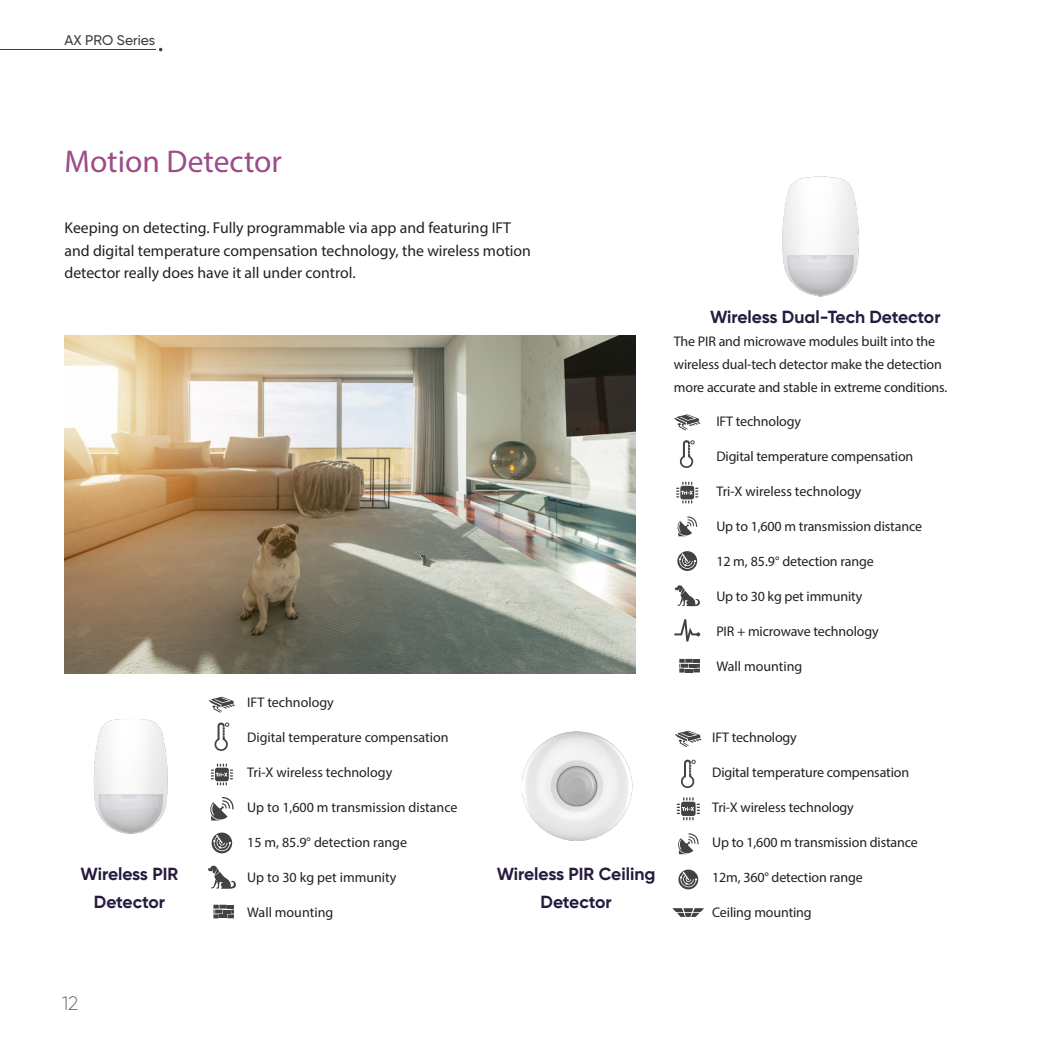
<style>
.page{position:relative;width:1042px;height:1042px;background:#fff}
.page>*{position:absolute;margin:0;border:0;box-sizing:border-box;transform-origin:0 0}
.t1{font:31.5px "Myriad Pro";color:#9c4c89}
.t2{font:200 19.25px "Gilroy";color:#3e3e3f}
.t3{font:700 17.5px/28px "Gilroy";letter-spacing:-.005em;color:#261b3e;text-align:center}
.t4{font:15.75px/22.8px "Myriad Pro";color:#231f20}
.t5{font:14px/22.8px "Myriad Pro";letter-spacing:-.01em;color:#231f20}
.t6{font:500 14px "Gilroy";color:#3e3e3f}
</style>
<div class="page">
<hr style="left:0;top:49px;width:155px;height:1px;background:#3e3e3f">
<svg style="left:674px;top:585px;width:26px;height:21px"></svg>
<svg style="left:677px;top:516px;width:20px;height:20px"></svg>
<svg style="left:677px;top:551px;width:20px;height:20px"></svg>
<svg style="left:679px;top:440px;width:16px;height:28px"></svg>
<svg style="left:674px;top:414px;width:26px;height:16px"></svg>
<svg style="left:674px;top:619px;width:26px;height:22px"></svg>
<img style="left:64px;top:335px;width:571px;height:338px">
<img style="left:782px;top:176px;width:77px;height:121px">
<svg style="left:208px;top:865px;width:28px;height:24px"></svg>
<svg style="left:210px;top:797px;width:24px;height:23px"></svg>
<svg style="left:212px;top:832px;width:20px;height:21px"></svg>
<svg style="left:214px;top:722px;width:15px;height:29px"></svg>
<svg style="left:209px;top:697px;width:26px;height:16px"></svg>
<img style="left:93px;top:720px;width:75px;height:114px">
<svg style="left:211px;top:763px;width:22px;height:22px"></svg>
<svg style="left:676px;top:482px;width:22px;height:21px"></svg>
<svg style="left:213px;top:904px;width:21px;height:14px"></svg>
<svg style="left:679px;top:659px;width:21px;height:13px"></svg>
<svg style="left:678px;top:833px;width:20px;height:21px"></svg>
<svg style="left:678px;top:869px;width:20px;height:20px"></svg>
<svg style="left:681px;top:759px;width:15px;height:29px"></svg>
<svg style="left:675px;top:731px;width:27px;height:16px"></svg>
<img style="left:522px;top:731px;width:111px;height:110px">
<svg style="left:677px;top:797px;width:23px;height:23px"></svg>
<svg style="left:672px;top:908px;width:32px;height:9px"></svg>
<p class="t6" style="left:64px;top:31px;width:92px">AX PRO Series</p>
<p class="t1" style="left:64px;top:142px;width:219px">Motion Detector</p>
<p class="t4" style="left:64px;top:216px;width:468px">Keeping on detecting. Fully programmable via app and featuring IFT and digital temperature compensation technology, the wireless motion detector really does have it all under control.</p>
<p class="t3" style="left:81px;top:860px;width:99px">Wireless PIR<br>Detector</p>
<p class="t5" style="left:247px;top:691px;width:88px">IFT technology</p>
<p class="t5" style="left:247px;top:726px;width:203px">Digital temperature compensation</p>
<p class="t5" style="left:247px;top:761px;width:147px">Tri-X wireless technology</p>
<p class="t5" style="left:247px;top:796px;width:212px">Up to 1,600 m transmission distance</p>
<p class="t5" style="left:247px;top:831px;width:161px">15 m, 85.9° detection range</p>
<p class="t5" style="left:247px;top:866px;width:151px">Up to 30 kg pet immunity</p>
<p class="t5" style="left:247px;top:901px;width:88px">Wall mounting</p>
<p class="t3" style="left:497px;top:860px;width:160px">Wireless PIR Ceiling</p>
<p class="t3" style="left:540px;top:888px;width:73px">Detector</p>
<p class="t3" style="left:710px;top:302px;width:232px">Wireless Dual-Tech Detector</p>
<p class="t5" style="left:674px;top:330px;width:275px">The PIR and microwave modules built into the wireless dual-tech detector make the detection more accurate and stable in extreme conditions.</p>
<p class="t5" style="left:716px;top:409px;width:86px">IFT technology</p>
<p class="t5" style="left:716px;top:444px;width:199px">Digital temperature compensation</p>
<p class="t5" style="left:716px;top:479px;width:147px">Tri-X wireless technology</p>
<p class="t5" style="left:716px;top:514px;width:207px">Up to 1,600 m transmission distance</p>
<p class="t5" style="left:716px;top:549px;width:159px">12 m, 85.9° detection range</p>
<p class="t5" style="left:716px;top:584px;width:147px">Up to 30 kg pet immunity</p>
<p class="t5" style="left:716px;top:619px;width:164px">PIR + microwave technology</p>
<p class="t5" style="left:716px;top:654px;width:88px">Wall mounting</p>
<p class="t5" style="left:712px;top:725px;width:86px">IFT technology</p>
<p class="t5" style="left:712px;top:760px;width:199px">Digital temperature compensation</p>
<p class="t5" style="left:712px;top:795px;width:143px">Tri-X wireless technology</p>
<p class="t5" style="left:712px;top:830px;width:207px">Up to 1,600 m transmission distance</p>
<p class="t5" style="left:712px;top:865px;width:152px">12m, 360° detection range</p>
<p class="t5" style="left:712px;top:900px;width:101px">Ceiling mounting</p>
<p class="t2" style="left:62px;top:991px;width:18px">12</p>
</div>
